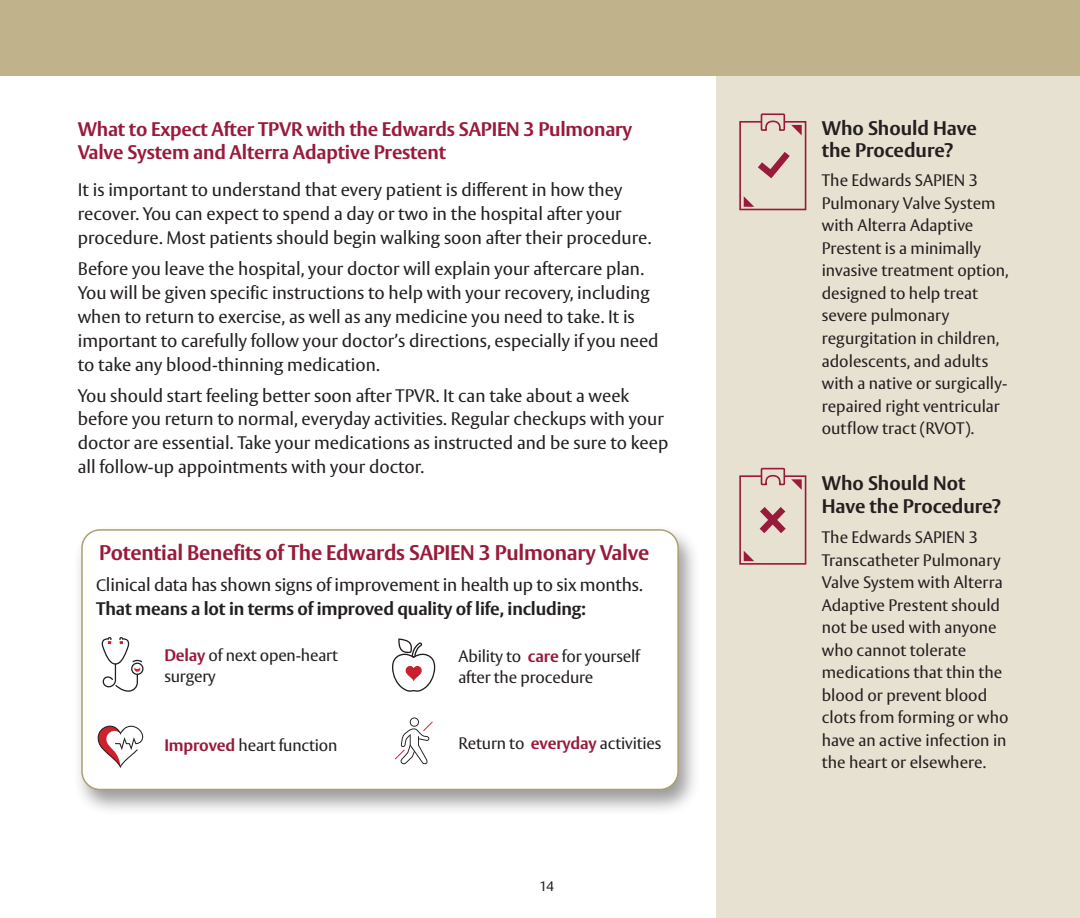
<style>
.page{position:relative;width:1080px;height:918px;background:#fff}
.page>*{position:absolute;margin:0;border:0;box-sizing:border-box;transform-origin:0 0}
.t1{font:700 21px "Vesta Std";letter-spacing:-.01em;color:#991a3b}
.t2{font:700 19.5px/22.5px "Vesta Std";letter-spacing:-.01em;color:#991a3b}
.t3{font:700 19.5px/22.5px "Vesta Std";color:#231f20}
.t4{font:18px/24px "Vesta Std";color:#231f20}
.t5{font:16.5px/22.5px "Vesta Std";color:#231f20}
.t6{font:13.5px "Vesta Std";color:#231f20}
.s1{font-size:16.5px}
.s2{font-weight:700}
.s3{font-weight:700;color:#991a3b}
</style>
<div class="page">
<div style="left:717px;top:38px;width:363px;height:880px;background:#e7e1d1"></div>
<div style="left:0;top:0;width:1080px;height:76px;background:#c0b38c"></div>
<div style="left:73px;top:524px;width:628px;height:292px;background:#231f20;opacity:.45"></div>
<div style="left:82px;top:530px;width:596px;height:259px;background:#fff;border-radius:18px"></div>
<div style="left:81px;top:529px;width:598px;height:261px;border:2px solid #ae9f6e;border-radius:18px"></div>
<svg style="left:395px;top:717px;width:38px;height:47px"></svg>
<svg style="left:97px;top:725px;width:47px;height:43px"></svg>
<svg style="left:101px;top:637px;width:43px;height:55px"></svg>
<svg style="left:392px;top:638px;width:44px;height:54px"></svg>
<svg style="left:739px;top:113px;width:68px;height:98px"></svg>
<svg style="left:739px;top:467px;width:68px;height:98px"></svg>
<p class="t2" style="left:78px;top:118px;width:556px">What to Expect After TPVR with the Edwards SAPIEN 3 Pulmonary<br>Valve System and Alterra Adaptive Prestent</p>
<p class="t4" style="left:78px;top:178px;width:575px">It is important to understand that every patient is different in how they recover. You can expect to spend a day or two in the hospital after your procedure. Most patients should begin walking soon after their procedure.</p>
<p class="t4" style="left:78px;top:256px;width:582px">Before you leave the hospital, your doctor will explain your aftercare plan.<br>You will be given specific instructions to help with your recovery, including when to return to exercise, as well as any medicine you need to take. It is important to carefully follow your doctor’s directions, especially if you need to take any blood-thinning medication.</p>
<p class="t4" style="left:78px;top:383px;width:592px">You should start feeling better soon after TPVR. It can take about a week before you return to normal, everyday activities. Regular checkups with your doctor are essential. Take your medications as instructed and be sure to keep all follow-up appointments with your doctor.</p>
<p class="t1" style="left:99px;top:541px;width:552px">Potential Benefits of The Edwards SAPIEN 3 Pulmonary Valve</p>
<p class="t4" style="left:96px;top:573px;width:548px"><span class="s1">C</span>linical data has shown signs of improvement in health up to six months.<br><span class="s2">That means a lot in terms of improved quality of life, including:</span></p>
<p class="t5" style="left:164px;top:645px;width:175px;line-height:21px"><span class="s3">Delay</span> of next open-heart surgery</p>
<p class="t5" style="left:458px;top:646px;width:183px;line-height:21px">Ability to <span class="s3">care</span> for yourself after the procedure</p>
<p class="t5" style="left:164px;top:734px;width:175px"><span class="s3">Improved</span> heart function</p>
<p class="t5" style="left:458px;top:732px;width:205px">Return to <span class="s3">everyday</span> activities</p>
<p class="t6" style="left:540px;top:878px;width:16px">14</p>
<p class="t3" style="left:822px;top:116px;width:157px">Who Should Have the Procedure?</p>
<p class="t5" style="left:822px;top:169px;width:189px">The Edwards SAPIEN 3<br>Pulmonary Valve System with Alterra Adaptive<br>Prestent is a minimally invasive treatment option, designed to help treat severe pulmonary regurgitation in children, adolescents, and adults with a native or surgically&shy;repaired right ventricular outflow tract (RVOT).</p>
<p class="t3" style="left:822px;top:472px;width:181px">Who Should Not<br>Have the Procedure?</p>
<p class="t5" style="left:822px;top:526px;width:188px">The Edwards SAPIEN 3<br>Transcatheter Pulmonary<br>Valve System with Alterra<br>Adaptive Prestent should not be used with anyone who cannot tolerate medications that thin the blood or prevent blood clots from forming or who have an active infection in the heart or elsewhere.</p>
</div>
